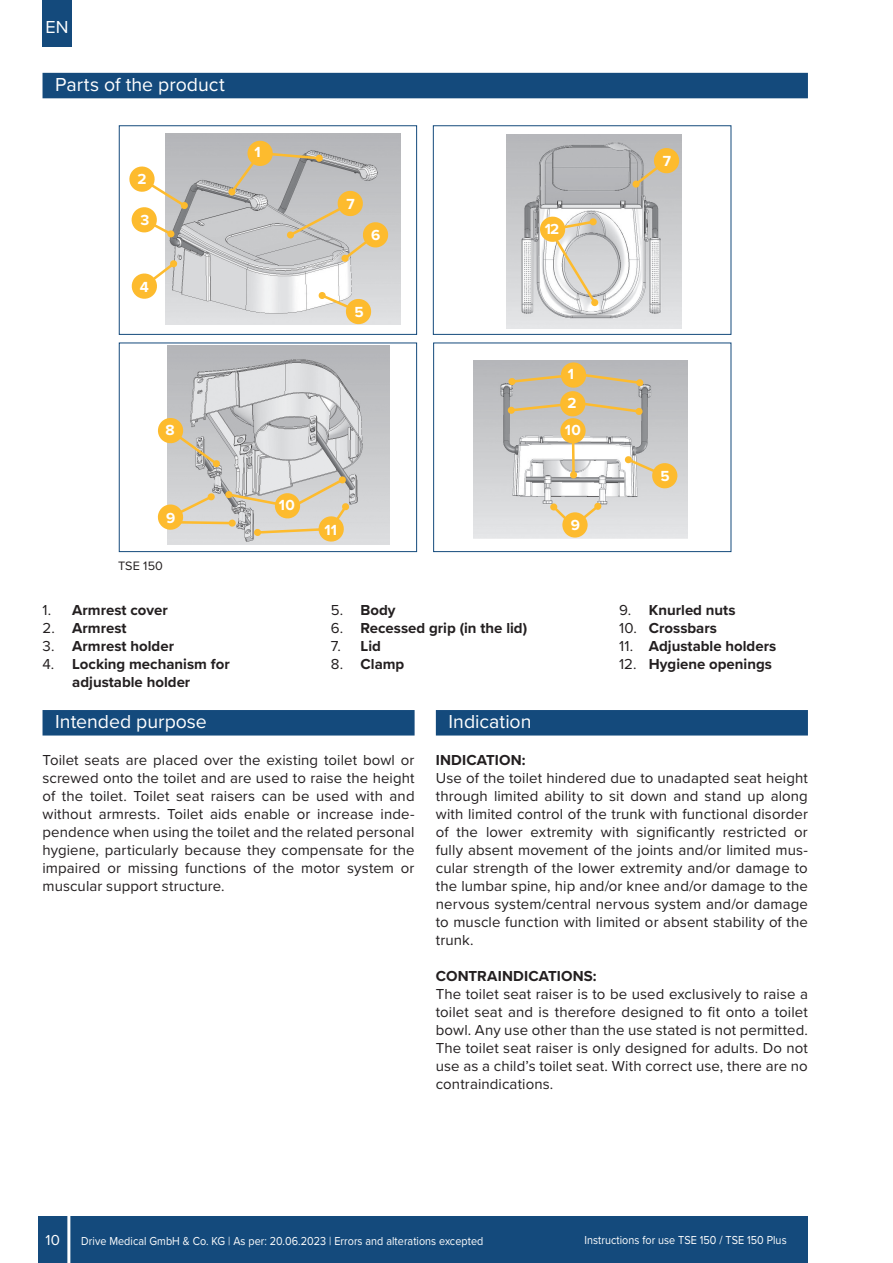
<style>
.page{position:relative;width:893px;height:1263px;background:#fff}
.page>*{position:absolute;margin:0;border:0;box-sizing:border-box;transform-origin:0 0}
.t1{font:19.5px "Proxima Nova";color:#fff}
.t2{font:18px "Proxima Nova";color:#fff}
.t3{font:700 15.15px "Proxima Nova";letter-spacing:.005em;color:#fff}
.t4{font:15px/18px "Proxima Nova";letter-spacing:.005em;color:#231f20;text-align:justify}
.t5{font:700 15px/18px "Proxima Nova";color:#231f20}
.t6{font:15px "Proxima Nova";color:#fff}
.t7{font:12.6px "Proxima Nova";letter-spacing:.005em;color:#231f20}
.t8{font:12px "Proxima Nova";letter-spacing:.005em;color:#fff;scale:.9 1}
.s1{font-weight:400}
</style>
<div class="page">
<div style="left:38px;top:1217px;width:770px;height:46px;background:#144a7c"></div>
<hr style="left:67px;top:1211px;width:3px;height:52px;background:#fff">
<div style="left:43px;top:0;width:29px;height:46px;background:#144a7c"></div>
<img style="left:168px;top:345px;width:222px;height:199px">
<svg style="left:158px;top:417px;width:62px;height:51px;background:#d3c6ab"></svg>
<svg style="left:157px;top:476px;width:193px;height:67px;background:#dacfb7"></svg>
<div style="left:119px;top:343px;width:298px;height:209px;border:1px solid #144a7c"></div>
<div style="left:43px;top:710px;width:372px;height:25px;background:#144a7c"></div>
<div style="left:436px;top:710px;width:372px;height:25px;background:#144a7c"></div>
<img style="left:166px;top:134px;width:235px;height:191px">
<svg style="left:131px;top:260px;width:47px;height:40px"></svg>
<svg style="left:318px;top:292px;width:54px;height:33px;background:#ebd5a7"></svg>
<svg style="left:228px;top:139px;width:161px;height:123px;background:#c3bdb1"></svg>
<div style="left:119px;top:125px;width:298px;height:210px;border:1px solid #144a7c"></div>
<div style="left:433px;top:125px;width:298px;height:210px;border:1px solid #144a7c"></div>
<img style="left:506px;top:135px;width:176px;height:194px">
<svg style="left:539px;top:215px;width:59px;height:91px"></svg>
<div style="left:591px;top:299px;width:7px;height:7px;background:#fdbb2e;border-radius:50%"></div>
<div style="left:43px;top:73px;width:765px;height:25px;background:#144a7c"></div>
<svg style="left:129px;top:165px;width:59px;height:73px"></svg>
<svg style="left:632px;top:147px;width:48px;height:41px;background:#cdb991"></svg>
<img style="left:473px;top:360px;width:215px;height:179px">
<div style="left:433px;top:343px;width:298px;height:209px;border:1px solid #144a7c"></div>
<svg style="left:562px;top:512px;width:26px;height:26px"></svg>
<svg style="left:550px;top:503px;width:51px;height:29px"></svg>
<div style="left:550px;top:503px;width:7px;height:8px;background:#fdbb2e;border-radius:50%"></div>
<svg style="left:507px;top:361px;width:172px;height:129px;background:#cfc7b7"></svg>
<p class="t2" style="left:46px;top:14px;width:24px">EN</p>
<h1 class="t1" style="left:55px;top:70px;width:171px">Parts of the product</h1>
<p class="t3" style="left:137px;top:167px;width:11px">2</p>
<p class="t3" style="left:140px;top:209px;width:10px">3</p>
<p class="t3" style="left:140px;top:276px;width:11px">4</p>
<p class="t3" style="left:255px;top:141px;width:8px">1</p>
<p class="t3" style="left:165px;top:419px;width:11px">8</p>
<p class="t3" style="left:166px;top:506px;width:11px">9</p>
<p class="t7" style="left:118px;top:556px;width:46px">TSE 150</p>
<p class="t5" style="left:43px;top:601px;width:127px"><span class="s1">1.</span> Armrest cover</p>
<p class="t5" style="left:43px;top:619px;width:86px"><span class="s1">2.</span> Armrest</p>
<p class="t5" style="left:43px;top:637px;width:133px"><span class="s1">3.</span> Armrest holder</p>
<p class="t5" style="left:72px;top:655px;width:159px;text-indent:-30px"><span class="s1">4.</span> Locking mechanism for adjustable holder</p>
<p class="t3" style="left:279px;top:494px;width:17px">10</p>
<p class="t3" style="left:346px;top:192px;width:10px">7</p>
<p class="t3" style="left:371px;top:223px;width:11px">6</p>
<p class="t3" style="left:354px;top:301px;width:11px">5</p>
<p class="t3" style="left:545px;top:217px;width:16px">12</p>
<p class="t3" style="left:568px;top:363px;width:8px">1</p>
<p class="t3" style="left:567px;top:391px;width:11px">2</p>
<p class="t3" style="left:565px;top:419px;width:17px">10</p>
<p class="t3" style="left:325px;top:519px;width:14px">11</p>
<p class="t5" style="left:331px;top:601px;width:66px"><span class="s1">5.</span> Body</p>
<p class="t5" style="left:331px;top:619px;width:198px"><span class="s1">6.</span> Recessed grip (in the lid)</p>
<p class="t5" style="left:331px;top:637px;width:52px"><span class="s1">7.</span> Lid</p>
<p class="t5" style="left:331px;top:655px;width:75px"><span class="s1">8.</span> Clamp</p>
<p class="t3" style="left:571px;top:514px;width:11px">9</p>
<p class="t3" style="left:663px;top:149px;width:10px">7</p>
<p class="t3" style="left:661px;top:465px;width:11px">5</p>
<p class="t5" style="left:619px;top:601px;width:118px"><span class="s1">9.</span> Knurled nuts</p>
<p class="t5" style="left:619px;top:619px;width:99px"><span class="s1">10.</span> Crossbars</p>
<p class="t5" style="left:619px;top:637px;width:159px"><span class="s1">11.</span> Adjustable holders</p>
<p class="t5" style="left:619px;top:655px;width:154px"><span class="s1">12.</span> Hygiene openings</p>
<h1 class="t1" style="left:55px;top:707px;width:153px">Intended purpose</h1>
<p class="t4" style="left:43px;top:750px;width:374px">Toilet seats are placed over the existing toilet bowl or screwed onto the toilet and are used to raise the height of the toilet. Toilet seat raisers can be used with and without armrests. Toilet aids enable or increase inde&shy;pendence when using the toilet and the related personal hygiene, particularly because they compensate for the impaired or missing functions of the motor system or muscular support structure.</p>
<h1 class="t1" style="left:449px;top:707px;width:84px">Indication</h1>
<p class="t5" style="left:436px;top:751px;width:91px">INDICATION:</p>
<p class="t4" style="left:436px;top:768px;width:374px">Use of the toilet hindered due to unadapted seat height through limited ability to sit down and stand up along with limited control of the trunk with functional disorder of the lower extremity with significantly restricted or fully absent movement of the joints and/or limited mus&shy;cular strength of the lower extremity and/or damage to the lumbar spine, hip and/or knee and/or damage to the nervous system/central nervous system and/or damage to muscle function with limited or absent stability of the trunk.</p>
<p class="t5" style="left:436px;top:967px;width:162px">CONTRAINDICATIONS:</p>
<p class="t4" style="left:436px;top:984px;width:374px">The toilet seat raiser is to be used exclusively to raise a toilet seat and is therefore designed to fit onto a toilet bowl. Any use other than the use stated is not permitted.<br>The toilet seat raiser is only designed for adults. Do not use as a child’s toilet seat. With correct use, there are no contraindications.</p>
<p class="t6" style="left:46px;top:1229px;width:16px">10</p>
<p class="t8" style="left:81px;top:1232px;width:448px">Drive Medical GmbH &amp; Co. KG | As per: 20.06.2023 | Errors and alterations excepted</p>
<p class="t8" style="left:584px;top:1231px;width:226px">Instructions for use TSE 150 / TSE 150 Plus</p>
</div>
